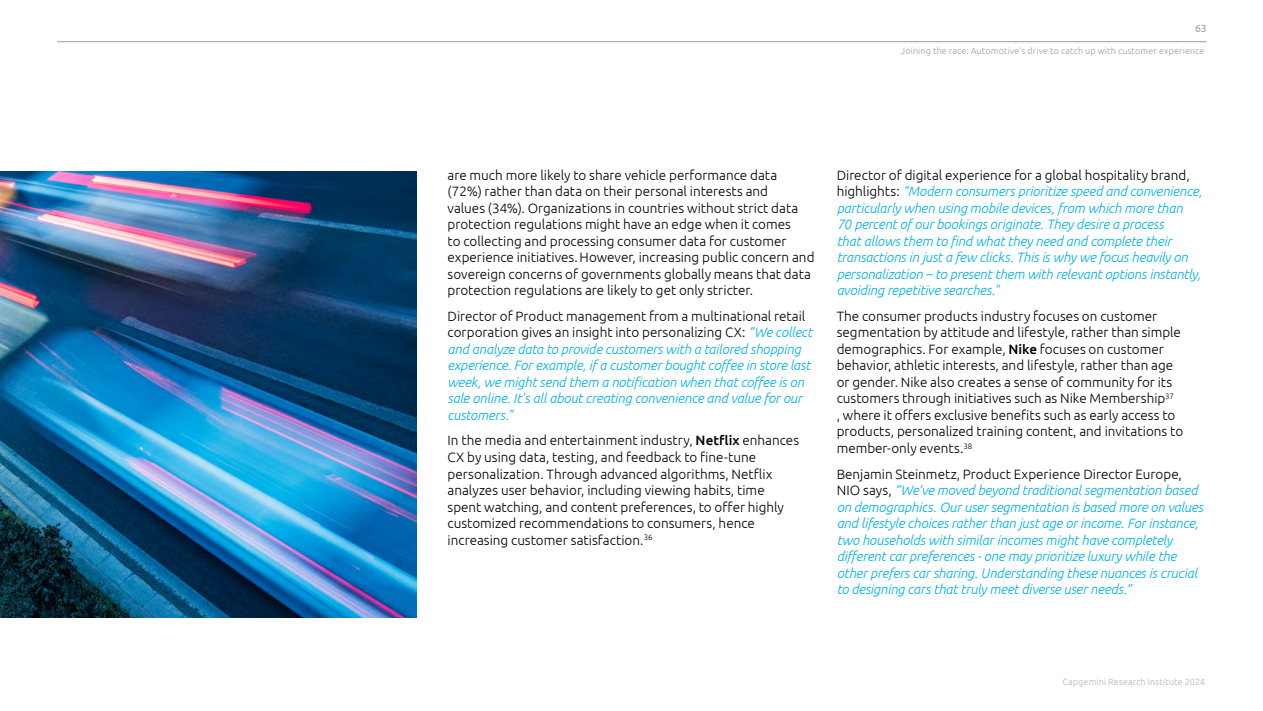
<style>
.page{position:relative;width:1263px;height:711px;background:#fff}
.page>*{position:absolute;margin:0;border:0;box-sizing:border-box;transform-origin:0 0}
.t1{font:italic 300 13.5px/16.5px "Ubuntu";letter-spacing:-.01em;color:#00b0e3}
.t2{font:300 13.5px/16.5px "Ubuntu";color:#000}
.t3{font:10.5px "Ubuntu";color:#9d9d9c}
.t4{font:300 9px "Ubuntu";letter-spacing:.015em;color:#9d9d9c}
.t5{font:300 9px "Ubuntu";letter-spacing:.015em;color:#b3b2b2}
.s1{font-style:normal;color:#000}
.s2{font-weight:500}
</style>
<div class="page">
<img style="left:0;top:171px;width:417px;height:446px">
<hr style="left:57px;top:41px;width:1149px;height:1px;background:#9d9d9c">
<p class="t3" style="left:1195px;top:21px;width:13px">63</p>
<p class="t4" style="left:901px;top:45px;width:305px">Joining the race: Automotive’s drive to catch up with customer experience</p>
<p class="t2" style="left:448px;top:166px;width:368px">are much more likely to share vehicle performance data (72%) rather than data on their personal interests and<br>values (34%). Organizations in countries without strict data protection regulations might have an edge when it comes<br>to collecting and processing consumer data for customer experience initiatives.However, increasing public concern and sovereign concerns of governments globally means that data protection regulations are likely to get only stricter.</p>
<p class="t1" style="left:448px;top:307px;width:366px"><span class="s1">Director of Product management from a multinational retail corporation gives an insight into personalizing CX:</span> “We collect and analyze data to provide customers with a tailored shopping experience. For example, if a customer bought coffee in store last week, we might send them a notification when that coffee is on sale online. It's all about creating convenience and value for our customers."</p>
<p class="t2" style="left:448px;top:432px;width:353px">In the media and entertainment industry, <span class="s2">Netflix</span> enhances CX by using data, testing, and feedback to fine-tune personalization. Through advanced algorithms, Netflix analyzes user behavior, including viewing habits, time spent watching, and content preferences, to offer highly customized recommendations to consumers, hence increasing customer satisfaction.<sup>36</sup></p>
<p class="t1" style="left:837px;top:166px;width:367px"><span class="s1">Director of digital experience for a global hospitality brand, highlights:</span> “Modern consumers prioritize speed and convenience, particularly when using mobile devices, from which more than<br>70 percent of our bookings originate. They desire a process<br>that allows them to find what they need and complete their transactions in just a few clicks. This is why we focus heavily on personalization – to present them with relevant options instantly, avoiding repetitive searches."</p>
<p class="t2" style="left:837px;top:307px;width:348px">The consumer products industry focuses on customer segmentation by attitude and lifestyle, rather than simple demographics. For example, <span class="s2">Nike</span> focuses on customer behavior, athletic interests, and lifestyle, rather than age or gender. Nike also creates a sense of community for its customers through initiatives such as Nike Membership<sup>37<br></sup>, where it offers exclusive benefits such as early access to products, personalized training content, and invitations to member-only events.<sup>38</sup></p>
<p class="t1" style="left:837px;top:465px;width:368px"><span class="s1">Benjamin Steinmetz, Product Experience Director Europe, NIO says,</span> “We’ve moved beyond traditional segmentation based on demographics. Our user segmentation is based more on values and lifestyle choices rather than just age or income. For instance, two households with similar incomes might have completely different car preferences - one may prioritize luxury while the other prefers car sharing. Understanding these nuances is crucial to designing cars that truly meet diverse user needs.”</p>
<p class="t5" style="left:1062px;top:676px;width:144px">Capgemini Research Institute 2024</p>
</div>
